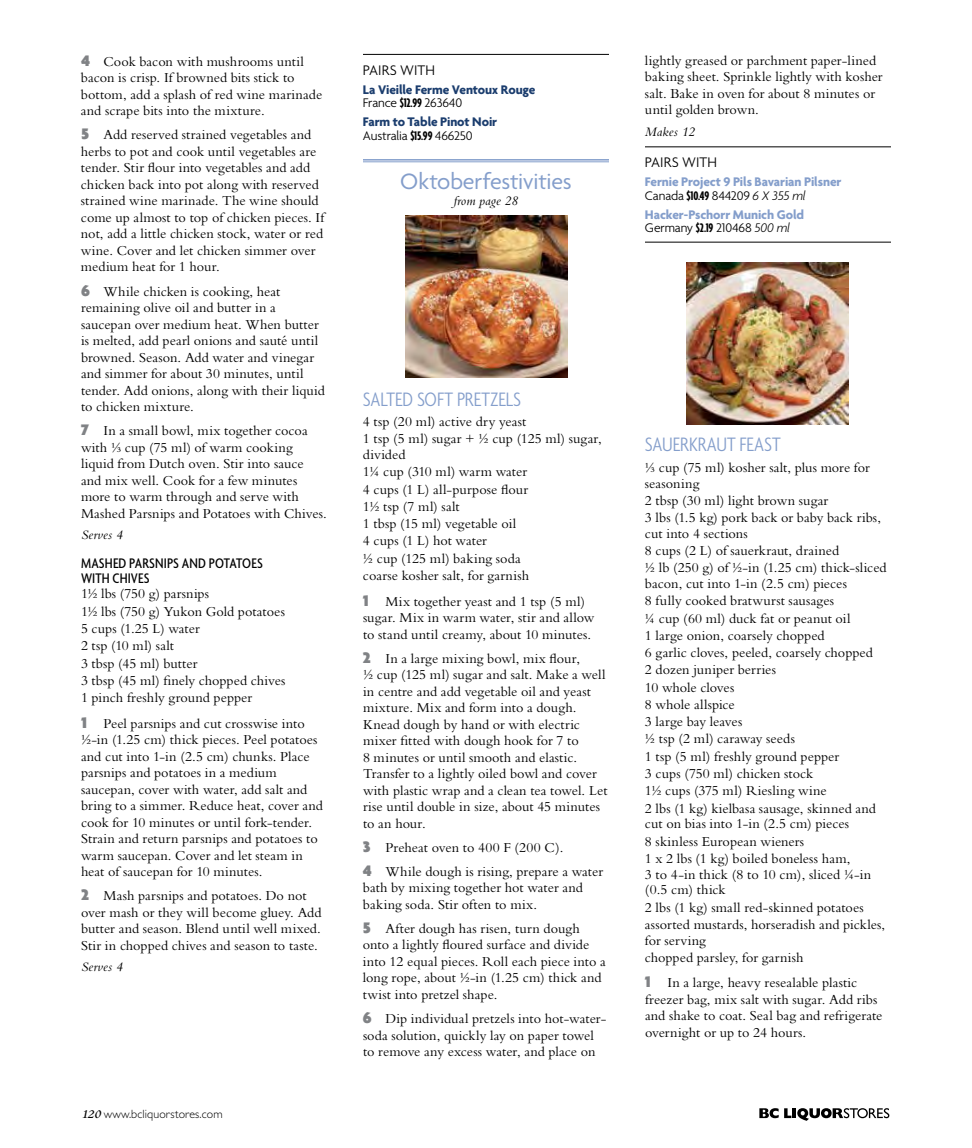
<style>
.page{position:relative;width:972px;height:1148px;background:#fff}
.page>*{position:absolute;margin:0;border:0;box-sizing:border-box;transform-origin:0 0}
.t1{font:24px "Agenda";letter-spacing:-.01em;color:#849ecb}
.t2{font:300 condensed 21px "Agenda";color:#849ecb}
.t3{font:500 condensed 15px/15px "Agenda";letter-spacing:.005em;color:#000}
.t4{font:300 15px "Agenda";letter-spacing:.005em;color:#000}
.t5{font:14.25px/16.5px "Bembo";letter-spacing:.005em;color:#000}
.t6{font:700 13.5px/13.5px "Agenda";letter-spacing:-.01em;color:#849ecb}
.t7{font:700 13.5px/13.5px "Agenda";letter-spacing:-.01em;color:#1b3d6e}
.t8{font:italic 13.5px "Bembo";letter-spacing:.015em;color:#000}
.t9{font:300 12px "Gill Sans MT Pro";letter-spacing:.01em;color:#000}
.s1{font-family:"Agenda";font-weight:900;font-size:16.5px;color:#808285}
.s2{font-family:"Bembo Expert"}
.s3{font-family:"Bembo Italic Os F";font-weight:400;font-size:18px}
.s4{font-weight:300;color:#000}
.s5{font-stretch:extra-condensed;color:#000}
.s6{font-weight:300;font-style:italic;color:#000}
</style>
<div class="page">
<hr style="left:363px;top:54px;width:246px;height:1px;background:#000">
<hr style="left:363px;top:159px;width:246px;height:1px;background:#849ecb">
<hr style="left:363px;top:161px;width:246px;height:1px;background:#849ecb">
<img style="left:405px;top:216px;width:162px;height:162px">
<hr style="left:645px;top:146px;width:246px;height:1px;background:#000">
<hr style="left:645px;top:242px;width:246px;height:1px;background:#000">
<img style="left:687px;top:263px;width:162px;height:162px">
<svg style="left:759px;top:1108px;width:130px;height:12px"></svg>
<p class="t5" style="left:81px;top:53px;width:243px"><span class="s1">4</span> Cook bacon with mushrooms until bacon is crisp. If browned bits stick to bottom, add a splash of red wine marinade and scrape bits into the mixture.</p>
<p class="t5" style="left:81px;top:126px;width:245px"><span class="s1">5</span> Add reserved strained vegetables and herbs to pot and cook until vegetables are tender. Stir flour into vegetables and add chicken back into pot along with reserved strained wine marinade. The wine should come up almost to top of chicken pieces. If not, add a little chicken stock, water or red wine. Cover and let chicken simmer over medium heat for 1 hour.</p>
<p class="t5" style="left:81px;top:282px;width:246px"><span class="s1">6</span> While chicken is cooking, heat remaining olive oil and butter in a saucepan over medium heat. When butter is melted, add pearl onions and sauté until browned. Season. Add water and vinegar and simmer for about 30 minutes, until tender. Add onions, along with their liquid to chicken mixture.</p>
<p class="t5" style="left:81px;top:422px;width:248px"><span class="s1">7</span> In a small bowl, mix together cocoa with <span class="s2">⅓</span> cup (75 ml) of warm cooking liquid from Dutch oven. Stir into sauce and mix well. Cook for a few minutes more to warm through and serve with Mashed Parsnips and Potatoes with Chives.</p>
<p class="t8" style="left:81px;top:527px;width:43px">Serves 4</p>
<p class="t3" style="left:81px;top:556px;width:183px">MASHED PARSNIPS AND POTATOES<br>WITH CHIVES</p>
<p class="t5" style="left:81px;top:585px;width:206px;line-height:17.2px">1½ lbs (750 g) parsnips<br>1½ lbs (750 g) Yukon Gold potatoes<br>5 cups (1.25 L) water<br>2 tsp (10 ml) salt<br>3 tbsp (45 ml) butter<br>3 tbsp (45 ml) finely chopped chives<br>1 pinch freshly ground pepper</p>
<p class="t5" style="left:81px;top:714px;width:243px"><span class="s1">1</span> Peel parsnips and cut crosswise into ½-in (1.25 cm) thick pieces. Peel potatoes and cut into 1-in (2.5 cm) chunks. Place parsnips and potatoes in a medium saucepan, cover with water, add salt and bring to a simmer. Reduce heat, cover and cook for 10 minutes or until fork-tender.<br>Strain and return parsnips and potatoes to warm saucepan. Cover and let steam in heat of saucepan for 10 minutes.</p>
<p class="t5" style="left:81px;top:887px;width:242px"><span class="s1">2</span> Mash parsnips and potatoes. Do not over mash or they will become gluey. Add butter and season. Blend until well mixed.<br>Stir in chopped chives and season to taste.</p>
<p class="t8" style="left:81px;top:959px;width:43px">Serves 4</p>
<p class="t9" style="left:81px;top:1106px;width:143px"><span class="s3">120</span> www.bcliquorstores.com</p>
<p class="t4" style="left:363px;top:62px;width:74px">PAIRS WITH</p>
<p class="t7" style="left:363px;top:84px;width:174px">La Vieille Ferme Ventoux Rouge<br><span class="s4">France</span> <span class="s5">$12.99</span> <span class="s4">263640</span></p>
<p class="t7" style="left:363px;top:116px;width:136px">Farm to Table Pinot Noir<br><span class="s4">Australia</span> <span class="s5">$15.99</span> <span class="s4">466250</span></p>
<h1 class="t1" style="left:400px;top:168px;width:173px">Oktoberfestivities</h1>
<p class="t8" style="left:454px;top:193px;width:66px">from page 28</p>
<h2 class="t2" style="left:363px;top:388px;width:160px">SALTED SOFT PRETZELS</h2>
<p class="t5" style="left:363px;top:413px;width:240px;line-height:17.2px">4 tsp (20 ml) active dry yeast<br>1 tsp (5 ml) sugar + ½ cup (125 ml) sugar,</p>
<p class="t5" style="left:363px;top:446px;width:168px;line-height:17.2px">divided<br>1¼ cup (310 ml) warm water<br>4 cups (1 L) all-purpose flour<br>1½ tsp (7 ml) salt<br>1 tbsp (15 ml) vegetable oil<br>4 cups (1 L) hot water<br>½ cup (125 ml) baking soda coarse kosher salt, for garnish</p>
<p class="t5" style="left:363px;top:592px;width:233px"><span class="s1">1</span> Mix together yeast and 1 tsp (5 ml) sugar. Mix in warm water, stir and allow to stand until creamy, about 10 minutes.</p>
<p class="t5" style="left:363px;top:649px;width:246px"><span class="s1">2</span> In a large mixing bowl, mix flour,<br>½ cup (125 ml) sugar and salt. Make a well in centre and add vegetable oil and yeast mixture. Mix and form into a dough.<br>Knead dough by hand or with electric mixer fitted with dough hook for 7 to<br>8 minutes or until smooth and elastic.<br>Transfer to a lightly oiled bowl and cover with plastic wrap and a clean tea towel. Let rise until double in size, about 45 minutes to an hour.</p>
<p class="t5" style="left:363px;top:835px;width:242px;line-height:24px"><span class="s1">3</span> Preheat oven to 400 F (200 C).<br><span class="s1">4</span> While dough is rising, prepare a water</p>
<p class="t5" style="left:363px;top:879px;width:221px">bath by mixing together hot water and baking soda. Stir often to mix.</p>
<p class="t5" style="left:363px;top:920px;width:244px"><span class="s1">5</span> After dough has risen, turn dough onto a lightly floured surface and divide into 12 equal pieces. Roll each piece into a long rope, about ½-in (1.25 cm) thick and twist into pretzel shape.</p>
<p class="t5" style="left:363px;top:1010px;width:245px"><span class="s1">6</span> Dip individual pretzels into hot-water&shy;soda solution, quickly lay on paper towel to remove any excess water, and place on</p>
<p class="t5" style="left:645px;top:52px;width:239px">lightly greased or parchment paper-lined baking sheet. Sprinkle lightly with kosher salt. Bake in oven for about 8 minutes or until golden brown.</p>
<p class="t8" style="left:645px;top:124px;width:52px">Makes 12</p>
<p class="t4" style="left:645px;top:155px;width:74px">PAIRS WITH</p>
<p class="t6" style="left:645px;top:176px;width:198px">Fernie Project 9 Pils Bavarian Pilsner<br><span class="s4">Canada</span> <span class="s5">$10.49</span> <span class="s4">844209</span> <span class="s6">6 X 355 ml</span></p>
<p class="t6" style="left:645px;top:208px;width:161px">Hacker-Pschorr Munich Gold<br><span class="s4">Germany</span> <span class="s5">$2.19</span> <span class="s4">210468</span> <span class="s6">500 ml</span></p>
<h2 class="t2" style="left:645px;top:433px;width:137px">SAUERKRAUT FEAST</h2>
<p class="t5" style="left:645px;top:459px;width:226px;line-height:15.8px"><span class="s2">⅓</span> cup (75 ml) kosher salt, plus more for seasoning</p>
<p class="t5" style="left:645px;top:491px;width:238px;line-height:17.2px">2 tbsp (30 ml) light brown sugar<br>3 lbs (1.5 kg) pork back or baby back ribs,</p>
<p class="t5" style="left:645px;top:524px;width:243px;line-height:17.2px">cut into 4 sections<br>8 cups (2 L) of sauerkraut, drained<br>½ lb (250 g) of ½-in (1.25 cm) thick-sliced</p>
<p class="t5" style="left:645px;top:574px;width:232px;line-height:17.2px">bacon, cut into 1-in (2.5 cm) pieces<br>8 fully cooked bratwurst sausages<br>¼ cup (60 ml) duck fat or peanut oil<br>1 large onion, coarsely chopped<br>6 garlic cloves, peeled, coarsely chopped<br>2 dozen juniper berries<br>10 whole cloves<br>8 whole allspice<br>3 large bay leaves<br>½ tsp (2 ml) caraway seeds<br>1 tsp (5 ml) freshly ground pepper<br>3 cups (750 ml) chicken stock<br>1½ cups (375 ml) Riesling wine<br>2 lbs (1 kg) kielbasa sausage, skinned and</p>
<p class="t5" style="left:645px;top:815px;width:207px;line-height:17.2px">cut on bias into 1-in (2.5 cm) pieces<br>8 skinless European wieners<br>1 x 2 lbs (1 kg) boiled boneless ham,</p>
<p class="t5" style="left:645px;top:866px;width:228px;line-height:15.8px">3 to 4-in thick (8 to 10 cm), sliced ¼-in (0.5 cm) thick</p>
<p class="t5" style="left:645px;top:898px;width:242px;line-height:17.2px">2 lbs (1 kg) small red-skinned potatoes assorted mustards, horseradish and pickles,</p>
<p class="t5" style="left:645px;top:931px;width:160px;line-height:17.2px">for serving<br>chopped parsley, for garnish</p>
<p class="t5" style="left:645px;top:974px;width:239px"><span class="s1">1</span> In a large, heavy resealable plastic freezer bag, mix salt with sugar. Add ribs and shake to coat. Seal bag and refrigerate overnight or up to 24 hours.</p>
</div>
